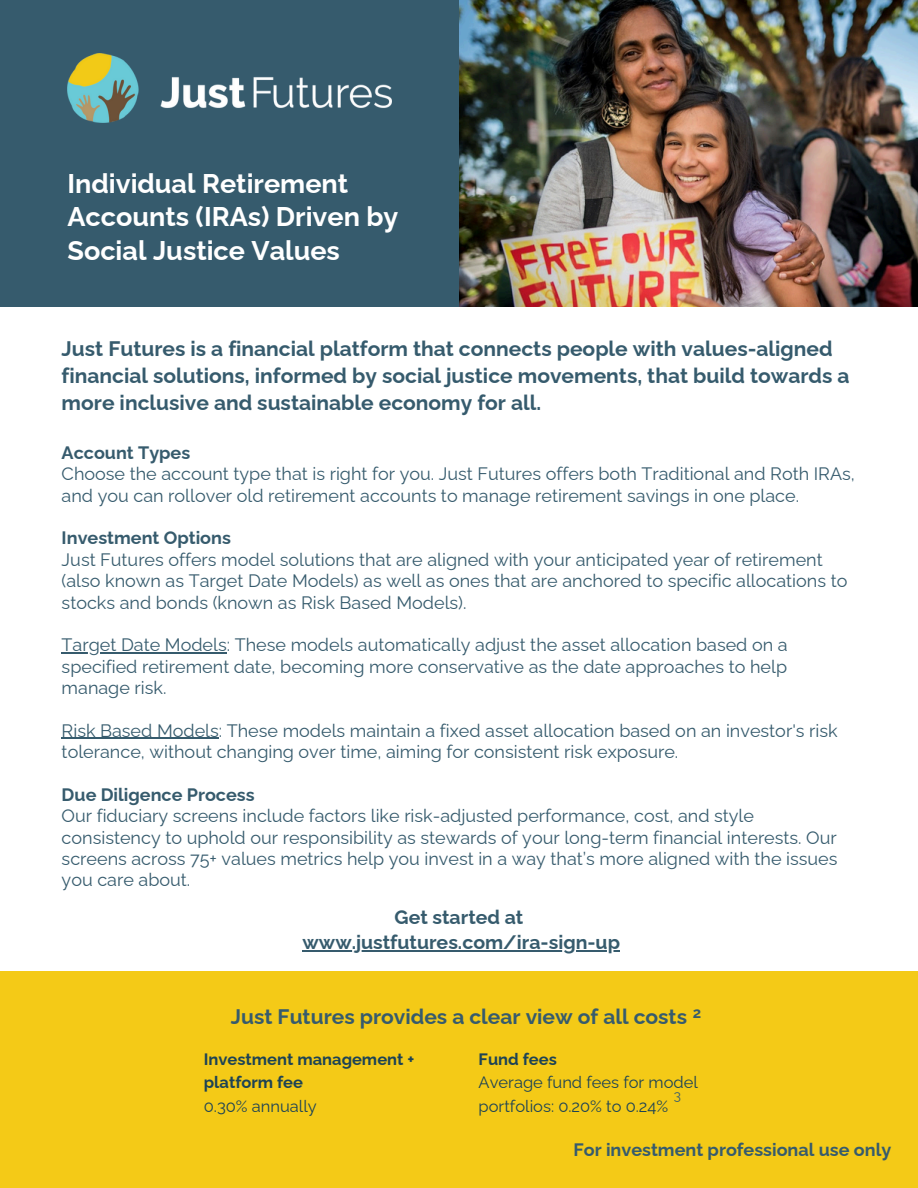
<style>
.page{position:relative;width:918px;height:1188px;background:#fff}
.page>*{position:absolute;margin:0;border:0;box-sizing:border-box;transform-origin:0 0}
.t1{font:700 27px/33.8px "Raleway";color:#fff}
.t2{font:700 21px/27px "Raleway";color:#365b6d}
.t3{font:700 19.5px "Raleway";color:#365b6d}
.t4{font:18px/21.3px "Raleway";color:#365b6d}
.t5{font:700 18px "Raleway";color:#365b6d}
.t6{font:16.5px "Raleway";color:#1d4355}
.t7{font:700 16.5px "Raleway";color:#1d4355}
.t8{font:700 15px "Raleway";color:#365b6d}
.t9{font:13.5px "Raleway";color:#365b6d}
</style>
<div class="page">
<div style="left:0;top:0;width:489px;height:306px;background:#365b6d"></div>
<img style="left:459px;top:0;width:459px;height:307px">
<img style="left:68px;top:53px;width:324px;height:69px">
<div style="left:0;top:971px;width:918px;height:217px;background:#f4ca17"></div>
<hr style="left:62px;top:652px;width:165px;height:2px;background:#365b6d">
<hr style="left:62px;top:738px;width:157px;height:1px;background:#365b6d">
<hr style="left:303px;top:950px;width:317px;height:1px;background:#365b6d">
<p class="t1" style="left:68px;top:166px;width:332px">Individual Retirement<br>Accounts (IRAs) Driven by<br>Social Justice Values</p>
<p class="t2" style="left:62px;top:335px;width:789px">Just Futures is a financial platform that connects people with values-aligned financial solutions, informed by social justice movements, that build towards a more inclusive and sustainable economy for all.</p>
<p class="t5" style="left:62px;top:442px;width:130px">Account Types</p>
<h2 class="t4" style="left:62px;top:463px;width:795px">Choose the account type that is right for you. Just Futures offers both Traditional and Roth IRAs, and you can rollover old retirement accounts to manage retirement savings in one place.</h2>
<p class="t5" style="left:62px;top:527px;width:171px">Investment Options</p>
<p class="t4" style="left:62px;top:549px;width:787px">Just Futures offers model solutions that are aligned with your anticipated year of retirement (also known as Target Date Models) as well as ones that are anchored to specific allocations to stocks and bonds (known as Risk Based Models).</p>
<p class="t4" style="left:62px;top:634px;width:728px;text-align:justify">Target Date Models: These models automatically adjust the asset allocation based on a specified retirement date, becoming more conservative as the date approaches to help manage risk.</p>
<p class="t4" style="left:62px;top:720px;width:777px">Risk Based Models: These models maintain a fixed asset allocation based on an investor's risk tolerance, without changing over time, aiming for consistent risk exposure.</p>
<p class="t5" style="left:62px;top:784px;width:195px">Due Diligence Process</p>
<p class="t4" style="left:62px;top:805px;width:777px">Our fiduciary screens include factors like risk-adjusted performance, cost, and style consistency to uphold our responsibility as stewards of your long-term financial interests. Our screens across 75+ values metrics help you invest in a way that’s more aligned with the issues you care about.</p>
<h2 class="t3" style="left:395px;top:906px;width:130px">Get started at</h2>
<h2 class="t3" style="left:303px;top:931px;width:319px">www.justfutures.com/ira-sign-up</h2>
<p class="t2" style="left:231px;top:1003px;width:458px">Just Futures provides a clear view of all costs</p>
<p class="t8" style="left:693px;top:1004px;width:10px">2</p>
<p class="t7" style="left:204px;top:1049px;width:212px">Investment management +</p>
<p class="t7" style="left:204px;top:1073px;width:101px">platform fee</p>
<p class="t6" style="left:204px;top:1096px;width:114px">0.30% annually</p>
<p class="t7" style="left:479px;top:1049px;width:80px">Fund fees</p>
<p class="t6" style="left:479px;top:1073px;width:221px">Average fund fees for model</p>
<p class="t6" style="left:479px;top:1096px;width:191px">portfolios: 0.20% to 0.24%</p>
<h3 class="t9" style="left:674px;top:1087px;width:9px">3</h3>
<p class="t5" style="left:574px;top:1139px;width:319px">For investment professional use only</p>
</div>
